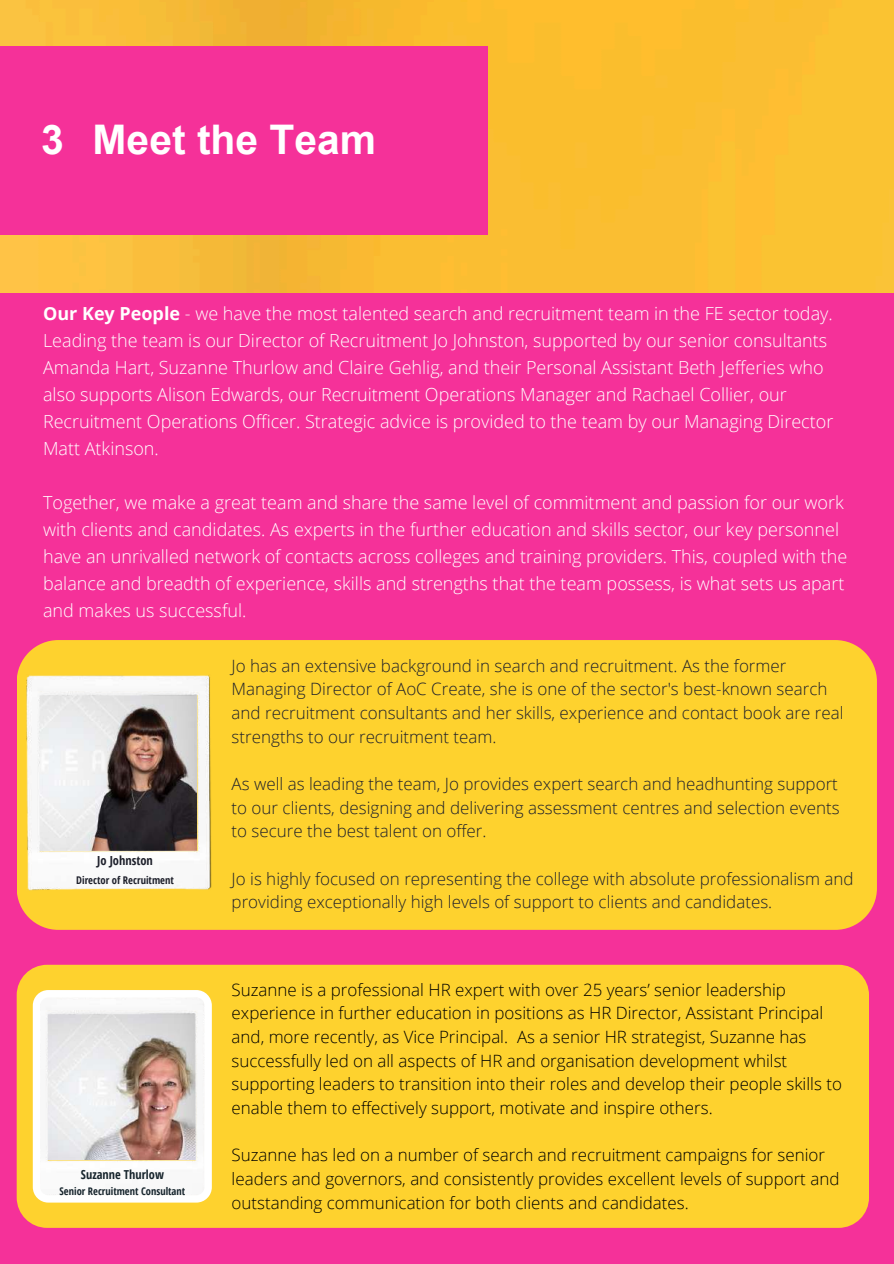
<style>
.page{position:relative;width:894px;height:1264px;background:#fff}
.page>*{position:absolute;margin:0;border:0;box-sizing:border-box;transform-origin:0 0}
.t1{font:700 40.8px "Arial";color:#fff}
.t2{font:300 18px/27px "Open Sans";color:#fff}
.t3{font:300 16.95px/23.7px "Open Sans";color:#000}
.t4{font:300 16.95px/23.7px "Open Sans";color:#1e202b}
.t5{font:700 12.45px "Open Sans Condensed";color:#1e202b}
.t6{font:700 12.3px "Open Sans Condensed";color:#17252d}
.t7{font:700 10.65px "Open Sans Condensed";color:#1e202b}
.t8{font:700 10.5px "Open Sans Condensed";color:#17252d}
.s1{font-weight:700}
</style>
<div class="page">
<div style="left:0;top:0;width:893px;height:1263px;background:#f53199"></div>
<img style="left:0;top:0;width:893px;height:293px">
<div style="left:0;top:47px;width:487px;height:188px;background:#f53199"></div>
<div style="left:17px;top:640px;width:859px;height:289px;background:#fed22e"></div>
<img style="left:27px;top:674px;width:184px;height:217px">
<div style="left:17px;top:964px;width:851px;height:263px;background:#fed22e;border-radius:30px"></div>
<svg style="left:33px;top:990px;width:179px;height:212px;background:#e2dad6"></svg>
<h1 class="t1" style="left:41px;top:117px;width:336px">3 Meet the Team</h1>
<p class="t2" style="left:43px;top:300px;width:791px"><span class="s1">Our Key People</span> - we have the most talented search and recruitment team in the FE sector today.<br>Leading the team is our Director of Recruitment Jo Johnston, supported by our senior consultants Amanda Hart, Suzanne Thurlow and Claire Gehlig, and their Personal Assistant Beth Jefferies who also supports Alison Edwards, our Recruitment Operations Manager and Rachael Collier, our Recruitment Operations Officer. Strategic advice is provided to the team by our Managing Director Matt Atkinson.</p>
<p class="t2" style="left:43px;top:489px;width:805px">Together, we make a great team and share the same level of commitment and passion for our work with clients and candidates. As experts in the further education and skills sector, our key personnel have an unrivalled network of contacts across colleges and training providers. This, coupled with the balance and breadth of experience, skills and strengths that the team possess, is what sets us apart and makes us successful.</p>
<p class="t5" style="left:97px;top:852px;width:57px">Jo Johnston</p>
<p class="t7" style="left:76px;top:872px;width:99px">Director of Recruitment</p>
<p class="t6" style="left:81px;top:1166px;width:84px">Suzanne Thurlow</p>
<p class="t8" style="left:60px;top:1183px;width:127px">Senior Recruitment Consultant</p>
<p class="t4" style="left:231px;top:653px;width:613px">Jo has an extensive background in search and recruitment. As the former Managing Director of AoC Create, she is one of the sector's best-known search and recruitment consultants and her skills, experience and contact book are real strengths to our recruitment team.</p>
<p class="t4" style="left:231px;top:771px;width:609px;text-align:justify">As well as leading the team, Jo provides expert search and headhunting support to our clients, designing and delivering assessment centres and selection events to secure the best talent on offer.</p>
<p class="t4" style="left:231px;top:866px;width:623px">Jo is highly focused on representing the college with absolute professionalism and providing exceptionally high levels of support to clients and candidates.</p>
<p class="t3" style="left:231px;top:977px;width:611px">Suzanne is a professional HR expert with over 25 years’ senior leadership experience in further education in positions as HR Director, Assistant Principal and, more recently, as Vice Principal. As a senior HR strategist, Suzanne has successfully led on all aspects of HR and organisation development whilst supporting leaders to transition into their roles and develop their people skills to enable them to effectively support, motivate and inspire others.</p>
<p class="t3" style="left:231px;top:1142px;width:609px">Suzanne has led on a number of search and recruitment campaigns for senior leaders and governors, and consistently provides excellent levels of support and outstanding communication for both clients and candidates.</p>
</div>
